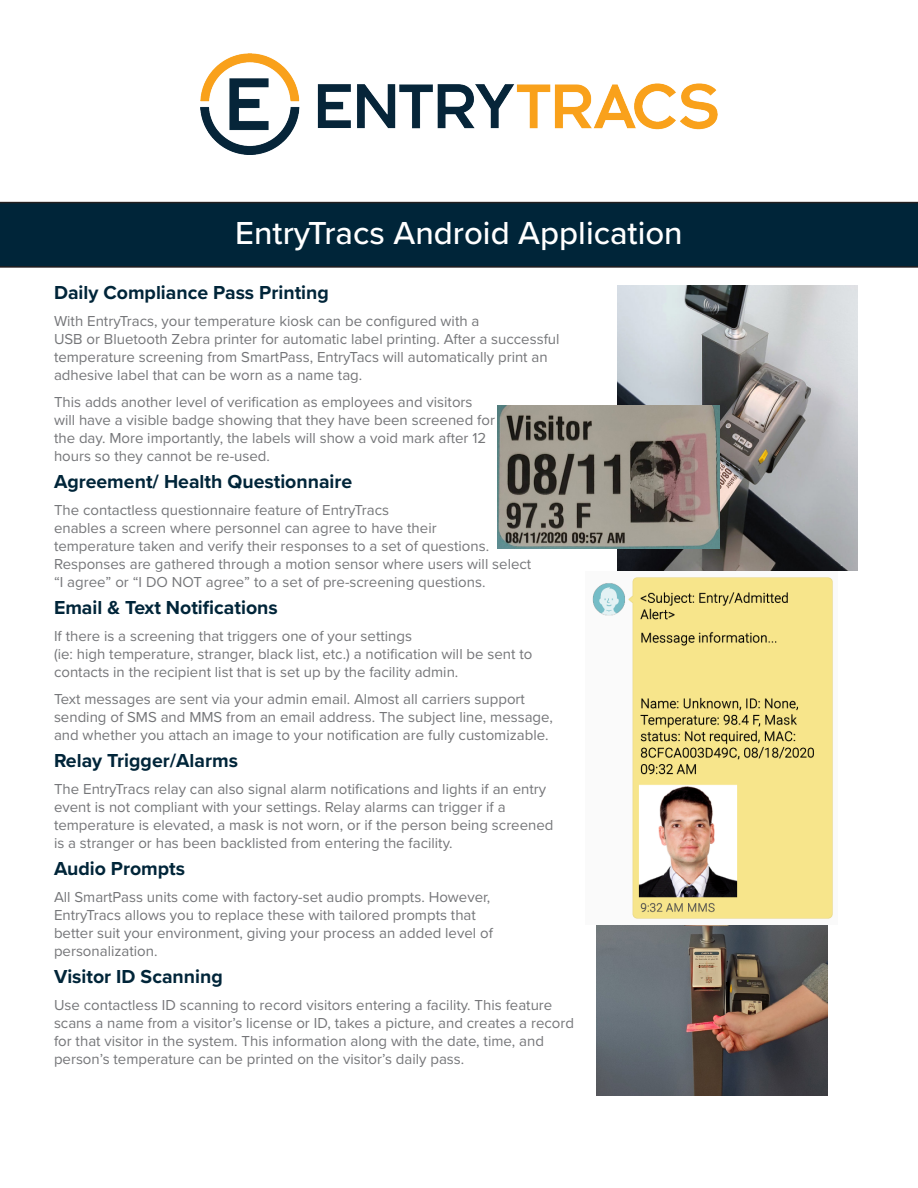
<style>
.page{position:relative;width:918px;height:1188px;background:#fff}
.page>*{position:absolute;margin:0;border:0;box-sizing:border-box;transform-origin:0 0}
.t1{font:500 33px "Proxima Nova";color:#fff}
.Body_Text{font:700 19.5px "Proxima Nova";color:#002539}
.Body_Text-2{font:15px/18px "Proxima Nova";color:#757679}
.Body_Text-3{font:15px/18px "Proxima Nova";color:#76777a}
</style>
<div class="page">
<img style="left:200px;top:54px;width:518px;height:101px">
<div style="left:0;top:202px;width:918px;height:66px;background:#002539"></div>
<img style="left:596px;top:925px;width:231px;height:170px">
<img style="left:618px;top:285px;width:239px;height:285px">
<img style="left:498px;top:405px;width:221px;height:144px">
<img style="left:592px;top:577px;width:241px;height:342px">
<p class="t1" style="left:235px;top:209px;width:449px">EntryTracs Android Application</p>
<p class="Body_Text" style="left:54px;top:278px;width:276px">Daily Compliance Pass Printing</p>
<p class="Body_Text-2" style="left:54px;top:312px;width:507px">With EntryTracs, your temperature kiosk can be configured with a<br>USB or Bluetooth Zebra printer for automatic label printing. After a successful temperature screening from SmartPass, EntryTacs will automatically print an adhesive label that can be worn as a name tag.</p>
<p class="Body_Text-2" style="left:54px;top:393px;width:443px">This adds another level of verification as employees and visitors will have a visible badge showing that they have been screened for the day. More importantly, the labels will show a void mark after 12 hours so they cannot be re-used.</p>
<p class="Body_Text" style="left:54px;top:467px;width:300px">Agreement/ Health Questionnaire</p>
<p class="Body_Text-3" style="left:54px;top:501px;width:479px">The contactless questionnaire feature of EntryTracs<br>enables a screen where personnel can agree to have their<br>temperature taken and verify their responses to a set of questions.<br>Responses are gathered through a motion sensor where users will select “I agree” or “I DO NOT agree” to a set of pre-screening questions.</p>
<p class="Body_Text" style="left:54px;top:593px;width:225px">Email &amp; Text Notifications</p>
<p class="Body_Text-2" style="left:54px;top:627px;width:480px">If there is a screening that triggers one of your settings<br>(ie: high temperature, stranger, black list, etc.) a notification will be sent to contacts in the recipient list that is set up by the facility admin.</p>
<p class="Body_Text-2" style="left:54px;top:690px;width:501px">Text messages are sent via your admin email. Almost all carriers support sending of SMS and MMS from an email address. The subject line, message, and whether you attach an image to your notification are fully customizable.</p>
<p class="Body_Text" style="left:54px;top:746px;width:186px">Relay Trigger/Alarms</p>
<p class="Body_Text-2" style="left:54px;top:780px;width:501px">The EntryTracs relay can also signal alarm notifications and lights if an entry event is not compliant with your settings. Relay alarms can trigger if a temperature is elevated, a mask is not worn, or if the person being screened is a stranger or has been backlisted from entering the facility.</p>
<p class="Body_Text" style="left:54px;top:854px;width:133px">Audio Prompts</p>
<p class="Body_Text-2" style="left:54px;top:888px;width:440px">All SmartPass units come with factory-set audio prompts. However, EntryTracs allows you to replace these with tailored prompts that better suit your environment, giving your process an added level of personalization.</p>
<p class="Body_Text" style="left:54px;top:962px;width:170px">Visitor ID Scanning</p>
<p class="Body_Text-2" style="left:54px;top:996px;width:522px">Use contactless ID scanning to record visitors entering a facility. This feature scans a name from a visitor’s license or ID, takes a picture, and creates a record for that visitor in the system. This information along with the date, time, and person’s temperature can be printed on the visitor’s daily pass.</p>
</div>
